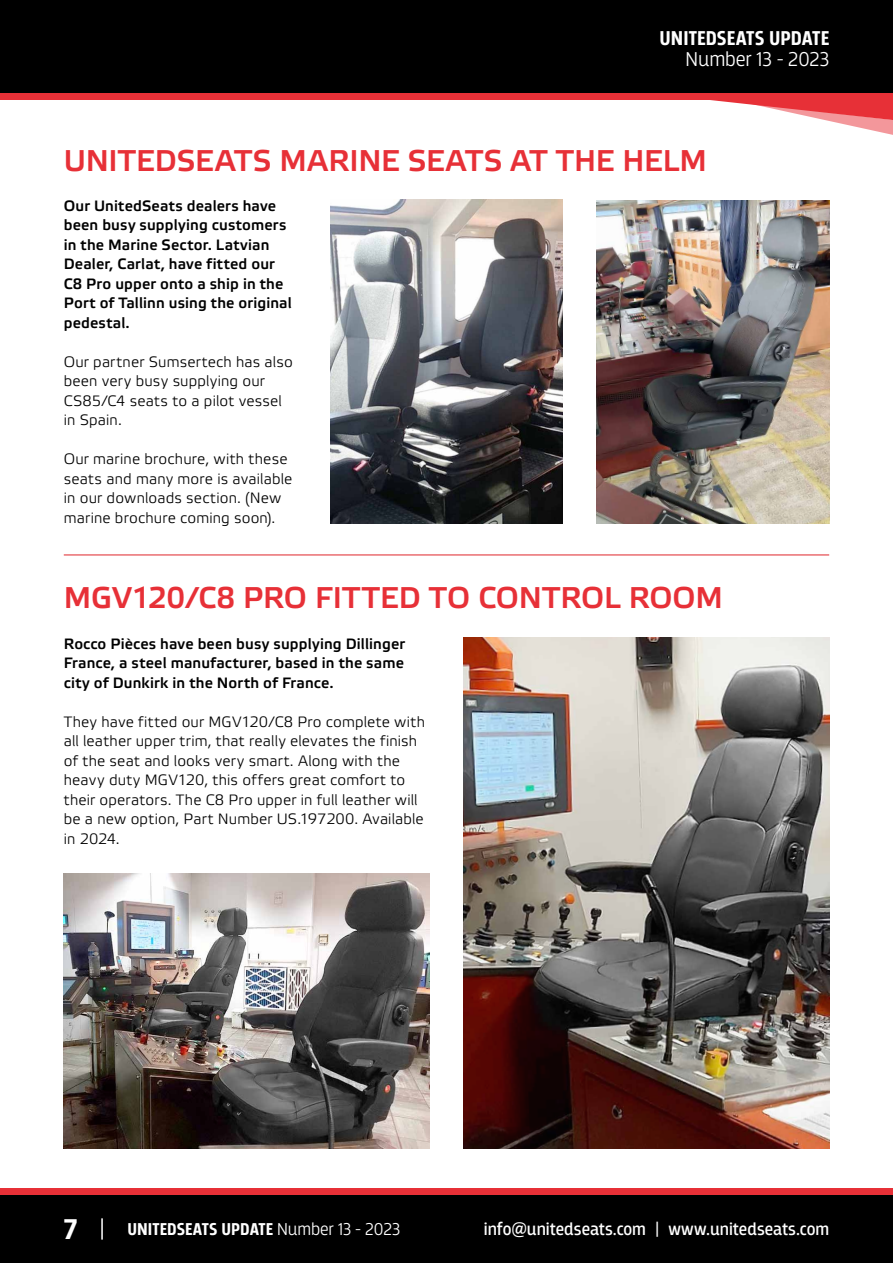
<style>
.page{position:relative;width:893px;height:1263px;background:#fff}
.page>*{position:absolute;margin:0;border:0;box-sizing:border-box;transform-origin:0 0}
.t1{font:700 30px "Elektra Light Pro";letter-spacing:-.005em;color:#e73037}
.t2{font:700 30px "Breakers";color:#fff}
.t3{font:700 21px "Breakers";color:#fff}
.t4{font:300 21px "Breakers";letter-spacing:-.005em;color:#fff}
.t5{font:18px "Breakers";color:#fff}
.t6{font:700 18px "Breakers";color:#fff}
.t7{font:15px/19.5px "Elektra Light Pro";letter-spacing:.01em;color:#000}
.t8{font:700 15px/19.5px "Elektra Light Pro";letter-spacing:.01em;color:#000;text-align:justify}
.s1{font-weight:300}
</style>
<div class="page">
<div style="left:0;top:1195px;width:893px;height:68px;background:#000"></div>
<hr style="left:101px;top:1218px;width:2px;height:21px;background:#fff">
<div style="left:0;top:1188px;width:893px;height:7px;background:#e73037"></div>
<hr style="left:64px;top:555px;width:765px;height:1px;background:#df252a">
<svg style="left:745px;top:100px;width:148px;height:35px"></svg>
<div style="left:0;top:0;width:893px;height:94px;background:#000"></div>
<div style="left:0;top:94px;width:893px;height:6px;background:#e73037"></div>
<img style="left:330px;top:200px;width:233px;height:323px">
<img style="left:64px;top:874px;width:365px;height:274px">
<img style="left:463px;top:638px;width:366px;height:510px">
<img style="left:597px;top:200px;width:232px;height:323px">
<h2 class="t3" style="left:660px;top:26px;width:171px">UNITEDSEATS UPDATE</h2>
<h2 class="t4" style="left:686px;top:47px;width:145px">Number 13 - 2023</h2>
<h1 class="t1" style="left:64px;top:144px;width:645px">UNITEDSEATS MARINE SEATS AT THE HELM</h1>
<p class="t8" style="left:64px;top:196px;width:229px;text-align:left">Our UnitedSeats dealers have been busy supplying customers in the Marine Sector. Latvian<br>Dealer, Carlat, have fitted our<br>C8 Pro upper onto a ship in the<br>Port of Tallinn using the original pedestal.</p>
<p class="t7" style="left:64px;top:352px;width:231px">Our partner Sumsertech has also been very busy supplying our<br>CS85/C4 seats to a pilot vessel in Spain.</p>
<p class="t7" style="left:64px;top:450px;width:230px">Our marine brochure, with these seats and many more is available in our downloads section. (New marine brochure coming soon).</p>
<h1 class="t1" style="left:64px;top:582px;width:661px">MGV120/C8 PRO FITTED TO CONTROL ROOM</h1>
<p class="t8" style="left:64px;top:634px;width:343px">Rocco Pièces have been busy supplying Dillinger France, a steel manufacturer, based in the same city of Dunkirk in the North of France.</p>
<p class="t7" style="left:64px;top:712px;width:363px">They have fitted our MGV120/C8 Pro complete with all leather upper trim, that really elevates the finish of the seat and looks very smart. Along with the heavy duty MGV120, this offers great comfort to their operators. The C8 Pro upper in full leather will be a new option, Part Number US.197200. Available in 2024.</p>
<h1 class="t2" style="left:64px;top:1212px;width:15px">7</h1>
<p class="t6" style="left:128px;top:1219px;width:274px">UNITEDSEATS UPDATE <span class="s1">Number 13 - 2023</span></p>
<p class="t5" style="left:484px;top:1219px;width:347px">info@unitedseats.com | www.unitedseats.com</p>
</div>
